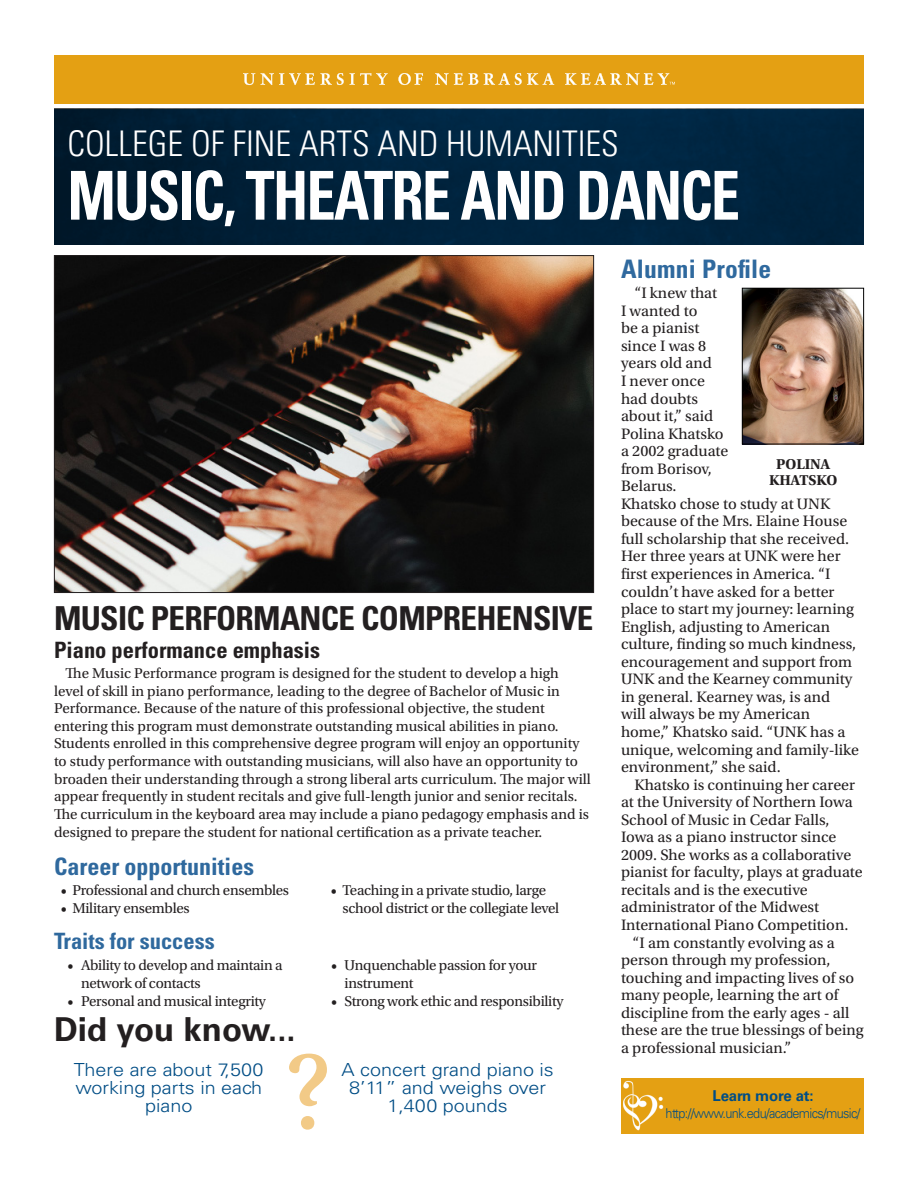
<style>
.page{position:relative;width:918px;height:1188px;background:#fff}
.page>*{position:absolute;margin:0;border:0;box-sizing:border-box;transform-origin:0 0}
.fact_bracket{font:112.5px "Utopia Std";color:#f2ca87}
.College_of{font:700 condensed 67.5px "Univers LT Std";letter-spacing:-.03em;color:#fff;scale:.86 1}
.College_of-2{font:300 condensed 35.25px "Univers LT Std";color:#fff}
.BLUE_sub-headlines{font:700 condensed 33px "Univers LT Std";letter-spacing:-.02em;color:#231f20}
.BLACK_headlines{font:700 33px "Univers LT Std";color:#231f20}
.BLUE_sub-headlines-2{font:700 condensed 25.5px "Univers LT Std";letter-spacing:.01em;color:#2f699e}
.BLUE_sub-headlines-3{font:700 condensed 24px "Univers LT Std";color:#2f699e}
.BLUE_sub-headlines-4{font:700 condensed 22.5px "Univers LT Std";color:#231f20}
.BLUE_sub-headlines-5{font:700 condensed 22.5px "Univers LT Std";color:#2f699e}
.FACTS{font:300 18px/18px "Univers LT Std";color:#004d85;text-align:center;scale:1.1 1}
.BLUE_sub-headlines-6{font:15.9px/17.5px "Utopia Std";color:#231f20}
.BLUE_sub-headlines-7{font:15px/17.5px "Utopia Std";color:#231f20}
.BLUE_sub-headlines-8{font:15px/18px "Utopia Std";letter-spacing:-.02em;color:#231f20}
.Bullets{font:15px "Utopia Std";letter-spacing:-.02em;color:#231f20}
.Small_print_by_4-yr{font:700 15px/16.5px "Utopia Std";letter-spacing:-.01em;color:#231f20;text-align:center}
.t1{font:700 15px "Univers LT Std";letter-spacing:-.01em;color:#004d85}
.t2{font:300 13.5px "Univers LT Std";letter-spacing:-.05em;color:#004d85;scale:.94 1}
</style>
<div class="page">
<div style="left:54px;top:109px;width:810px;height:135px;background:linear-gradient(to right,#001c31,#002846)"></div>
<div style="left:54px;top:55px;width:810px;height:48px;background:#e4a013"></div>
<svg style="left:243px;top:73px;width:12px;height:12px"></svg>
<svg style="left:261px;top:73px;width:83px;height:12px"></svg>
<svg style="left:350px;top:73px;width:38px;height:12px"></svg>
<svg style="left:398px;top:73px;width:25px;height:12px"></svg>
<svg style="left:435px;top:73px;width:28px;height:12px"></svg>
<svg style="left:469px;top:73px;width:9px;height:12px"></svg>
<svg style="left:484px;top:73px;width:70px;height:12px"></svg>
<svg style="left:565px;top:73px;width:110px;height:12px"></svg>
<img style="left:56px;top:257px;width:536px;height:334px">
<img style="left:744px;top:290px;width:118px;height:152px">
<div style="left:742px;top:288px;width:122px;height:156px;border:1px solid #000"></div>
<div style="left:621px;top:1078px;width:243px;height:55px;background:#e4a013"></div>
<img style="left:623px;top:1080px;width:41px;height:51px">
<p class="College_of-2" style="left:68px;top:122px;width:553px">COLLEGE OF FINE ARTS AND HUMANITIES</p>
<p class="College_of" style="left:68px;top:154px;width:783px">MUSIC, THEATRE AND DANCE</p>
<p class="BLUE_sub-headlines-2" style="left:621px;top:253px;width:152px">Alumni Profile</p>
<p class="BLUE_sub-headlines" style="left:54px;top:598px;width:541px">MUSIC PERFORMANCE COMPREHENSIVE</p>
<p class="BLUE_sub-headlines-7" style="left:54px;top:665px;width:538px;text-indent:12px">The Music Performance program is designed for the student to develop a high level of skill in piano performance, leading to the degree of Bachelor of Music in Performance. Because of the nature of this professional objective, the student entering this program must demonstrate outstanding musical abilities in piano.<br>Students enrolled in this comprehensive degree program will enjoy an opportunity to study performance with outstanding musicians, will also have an opportunity to broaden their understanding through a strong liberal arts curriculum. The major will appear frequently in student recitals and give full-length junior and senior recitals.<br>The curriculum in the keyboard area may include a piano pedagogy emphasis and is designed to prepare the student for national certification as a private teacher.</p>
<p class="BLUE_sub-headlines-4" style="left:54px;top:637px;width:268px">Piano performance emphasis</p>
<p class="BLUE_sub-headlines-3" style="left:54px;top:852px;width:201px">Career opportunities</p>
<p class="BLUE_sub-headlines-8" style="left:61px;top:882px;width:230px">• Professional and church ensembles</p>
<p class="BLUE_sub-headlines-8" style="left:61px;top:900px;width:130px">• Military ensembles</p>
<p class="BLUE_sub-headlines-5" style="left:54px;top:927px;width:162px">Traits for success</p>
<p class="BLUE_sub-headlines-8" style="left:81px;top:956px;width:203px;text-indent:-14px">• Ability to develop and maintain a network of contacts</p>
<p class="BLUE_sub-headlines-8" style="left:68px;top:992px;width:200px">• Personal and musical integrity</p>
<p class="BLACK_headlines" style="left:54px;top:1010px;width:243px">Did you know...</p>
<p class="BLUE_sub-headlines-8" style="left:331px;top:882px;width:217px">• Teaching in a private studio, large</p>
<p class="Bullets" style="left:343px;top:900px;width:218px">school district or the collegiate level</p>
<p class="BLUE_sub-headlines-8" style="left:345px;top:956px;width:194px;text-indent:-14px">• Unquenchable passion for your instrument</p>
<p class="BLUE_sub-headlines-8" style="left:331px;top:992px;width:234px">• Strong work ethic and responsibility</p>
<p class="FACTS" style="left:74px;top:1060px;width:174px">There are about 7,500 working parts in each piano</p>
<p class="fact_bracket" style="left:284px;top:1031px;width:49px">?</p>
<p class="FACTS" style="left:341px;top:1060px;width:195px">A concert grand piano is<br>8’11” and weighs over</p>
<p class="FACTS" style="left:387px;top:1096px;width:111px">1,400 pounds</p>
<p class="BLUE_sub-headlines-6" style="left:621px;top:285px;width:240px;text-indent:14px">“I knew that<br>I wanted to<br>be a pianist<br>since I was 8<br>years old and<br>I never once<br>had doubts<br>about it,” said<br>Polina Khatsko<br>a 2002 graduate<br>from Borisov,<br>Belarus.<br>Khatsko chose to study at UNK because of the Mrs. Elaine House full scholarship that she received.<br>Her three years at UNK were her first experiences in America. “I couldn’t have asked for a better place to start my journey: learning<br>English, adjusting to American culture, finding so much kindness, encouragement and support from<br>UNK and the Kearney community in general. Kearney was, is and will always be my American home,” Khatsko said. “UNK has a unique, welcoming and family-like environment,” she said.</p>
<p class="BLUE_sub-headlines-6" style="left:634px;top:776px;width:222px">Khatsko is continuing her career</p>
<p class="BLUE_sub-headlines-6" style="left:621px;top:794px;width:233px">at the University of Northern Iowa</p>
<p class="BLUE_sub-headlines-6" style="left:621px;top:811px;width:210px">School of Music in Cedar Falls,</p>
<p class="BLUE_sub-headlines-6" style="left:621px;top:829px;width:217px">Iowa as a piano instructor since</p>
<p class="BLUE_sub-headlines-6" style="left:621px;top:846px;width:232px">2009. She works as a collaborative</p>
<p class="BLUE_sub-headlines-6" style="left:621px;top:864px;width:243px">pianist for faculty, plays at graduate</p>
<p class="BLUE_sub-headlines-6" style="left:621px;top:881px;width:188px">recitals and is the executive</p>
<p class="BLUE_sub-headlines-6" style="left:621px;top:899px;width:200px">administrator of the Midwest</p>
<p class="BLUE_sub-headlines-6" style="left:621px;top:916px;width:229px">International Piano Competition.</p>
<p class="BLUE_sub-headlines-6" style="left:633px;top:934px;width:204px">“I am constantly evolving as a</p>
<p class="BLUE_sub-headlines-6" style="left:621px;top:951px;width:211px">person through my profession,</p>
<p class="BLUE_sub-headlines-6" style="left:621px;top:969px;width:235px">touching and impacting lives of so</p>
<p class="BLUE_sub-headlines-6" style="left:621px;top:987px;width:219px">many people, learning the art of</p>
<p class="BLUE_sub-headlines-6" style="left:621px;top:1004px;width:230px">discipline from the early ages - all</p>
<p class="BLUE_sub-headlines-6" style="left:621px;top:1022px;width:244px">these are the true blessings of being</p>
<p class="BLUE_sub-headlines-6" style="left:621px;top:1039px;width:172px">a professional musician.”</p>
<p class="Small_print_by_4-yr" style="left:769px;top:456px;width:70px">POLINA<br>KHATSKO</p>
<p class="t1" style="left:713px;top:1087px;width:103px">Learn more at:</p>
<p class="t2" style="left:666px;top:1105px;width:209px">http://www.unk.edu/academics/music/</p>
</div>
